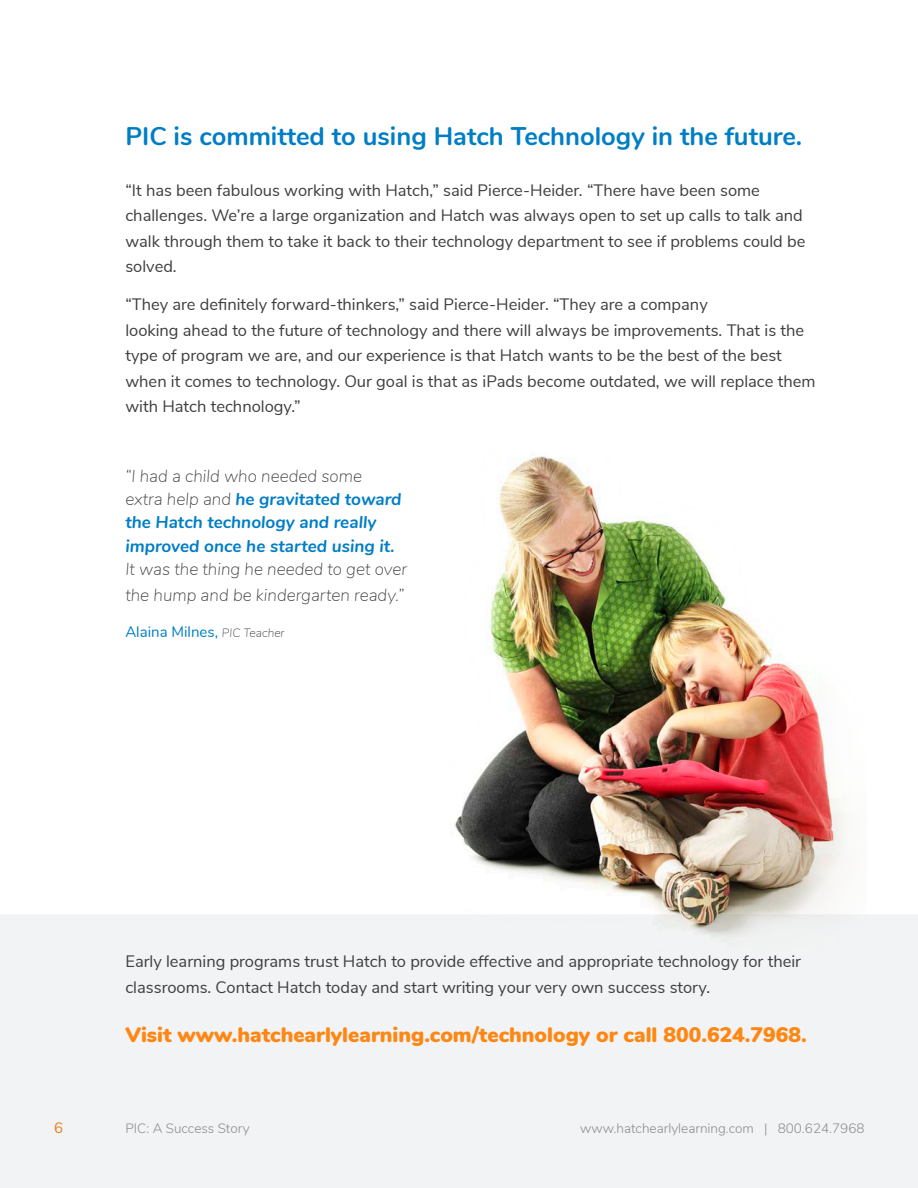
<style>
.page{position:relative;width:918px;height:1188px;background:#fff}
.page>*{position:absolute;margin:0;border:0;box-sizing:border-box;transform-origin:0 0}
.t1{font:700 25.5px "Nunito";color:#007ec5}
.t2{font:900 21px "Nunito";color:#fe8713}
.t3{font:italic 700 17.25px/23.2px "Nunito";color:#007ec5}
.t4{font:italic 200 17.25px "Nunito";color:#3e3e3f}
.t5{font:16.5px/25.5px "Nunito Sans";color:#3e3e3f}
.t6{font:15px "Nunito";color:#007ec5}
.t7{font:15px "Nunito";color:#f58721}
.t8{font:300 13.5px "Nunito";color:#939598}
.s1{font-weight:200;color:#3e3e3f}
.s2{font-weight:200;font-style:italic;font-size:12px;color:#3e3e3f}
</style>
<div class="page">
<div style="left:0;top:915px;width:918px;height:273px;background:#f2f3f4"></div>
<img style="left:441px;top:456px;width:425px;height:496px">
<p class="t1" style="left:125px;top:117px;width:678px">PIC is committed to using Hatch Technology in the future.</p>
<p class="t5" style="left:125px;top:176px;width:682px">“It has been fabulous working with Hatch,” said Pierce-Heider. “There have been some challenges. We’re a large organization and Hatch was always open to set up calls to talk and walk through them to take it back to their technology department to see if problems could be solved.</p>
<p class="t5" style="left:125px;top:291px;width:584px">“They are definitely forward-thinkers,” said Pierce-Heider. “They are a company</p>
<p class="t5" style="left:125px;top:316px;width:692px">looking ahead to the future of technology and there will always be improvements. That is the type of program we are, and our experience is that Hatch wants to be the best of the best when it comes to technology. Our goal is that as iPads become outdated, we will replace them with Hatch technology.”</p>
<p class="t3" style="left:125px;top:463px;width:283px"><span class="s1">“I had a child who needed some<br>extra help and</span> he gravitated toward the Hatch technology and really improved once he started using it.<br><span class="s1">It was the thing he needed to get over</span></p>
<p class="t4" style="left:125px;top:582px;width:280px">the hump and be kindergarten ready.”</p>
<p class="t6" style="left:125px;top:620px;width:161px">Alaina Milnes, <span class="s2">PIC Teacher</span></p>
<p class="t5" style="left:125px;top:948px;width:677px">Early learning programs trust Hatch to provide effective and appropriate technology for their classrooms. Contact Hatch today and start writing your very own success story.</p>
<p class="t2" style="left:125px;top:1019px;width:683px">Visit www.hatchearlylearning.com/technology or call 800.624.7968.</p>
<p class="t7" style="left:54px;top:1117px;width:10px">6</p>
<p class="t8" style="left:125px;top:1118px;width:126px">PIC: A Success Story</p>
<p class="t8" style="left:580px;top:1118px;width:286px">www.hatchearlylearning.com | 800.624.7968</p>
</div>
